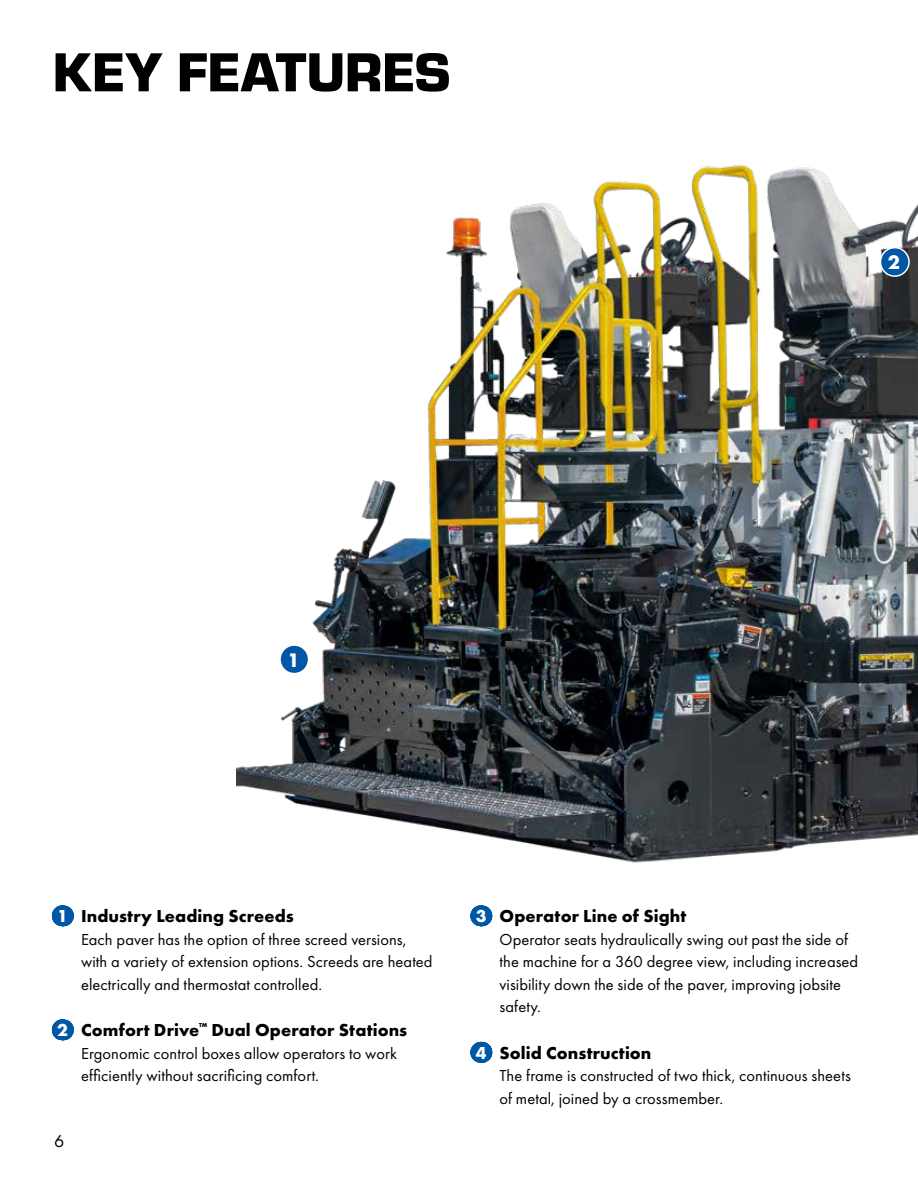
<style>
.page{position:relative;width:918px;height:1188px;background:#fff}
.page>*{position:absolute;margin:0;border:0;box-sizing:border-box;transform-origin:0 0}
.t1{font:900 57px "Eurostile";letter-spacing:-.01em;color:#000}
.t2{font:700 18px "Futura PT";letter-spacing:.005em;color:#000}
.t3{font:700 18px "Futura";color:#fff}
.t4{font:18px "Futura PT";color:#000}
.t5{font:16.5px/22.5px "Futura PT";letter-spacing:.005em;color:#000}
.s1{color:#fff}
</style>
<div class="page">
<img style="left:236px;top:164px;width:682px;height:699px">
<div style="left:281px;top:646px;width:27px;height:27px;background:#0057a5;border-radius:50%"></div>
<div style="left:881px;top:248px;width:28px;height:28px;background:#0057a5;border-radius:50%"></div>
<div style="left:880px;top:247px;width:30px;height:30px;border:2px solid #fff;border-radius:50%"></div>
<svg style="left:62px;top:905px;width:1px;height:21px"></svg>
<svg style="left:62px;top:1019px;width:1px;height:21px"></svg>
<svg style="left:481px;top:905px;width:1px;height:21px"></svg>
<svg style="left:481px;top:1042px;width:1px;height:21px"></svg>
<h1 class="t1" style="left:52px;top:32px;width:400px">KEY FEATURES</h1>
<p class="t3" style="left:888px;top:250px;width:14px">2</p>
<p class="t3" style="left:287px;top:647px;width:14px">1</p>
<p class="t2" style="left:57px;top:904px;width:238px"><span class="s1">1</span> Industry Leading Screeds</p>
<p class="t5" style="left:81px;top:928px;width:353px">Each paver has the option of three screed versions, with a variety of extension options. Screeds are heated electrically and thermostat controlled.</p>
<p class="t2" style="left:57px;top:1018px;width:352px"><span class="s1">2</span> Comfort Drive<sup>™</sup> Dual Operator Stations</p>
<p class="t5" style="left:81px;top:1042px;width:318px">Ergonomic control boxes allow operators to work efficiently without sacrificing comfort.</p>
<p class="t4" style="left:54px;top:1131px;width:12px">6</p>
<p class="t2" style="left:476px;top:904px;width:212px"><span class="s1">3</span> Operator Line of Sight</p>
<p class="t5" style="left:500px;top:928px;width:360px">Operator seats hydraulically swing out past the side of the machine for a 360 degree view, including increased visibility down the side of the paver, improving jobsite safety.</p>
<p class="t2" style="left:476px;top:1041px;width:177px"><span class="s1">4</span> Solid Construction</p>
<p class="t5" style="left:500px;top:1064px;width:353px">The frame is constructed of two thick, continuous sheets of metal, joined by a crossmember.</p>
</div>
